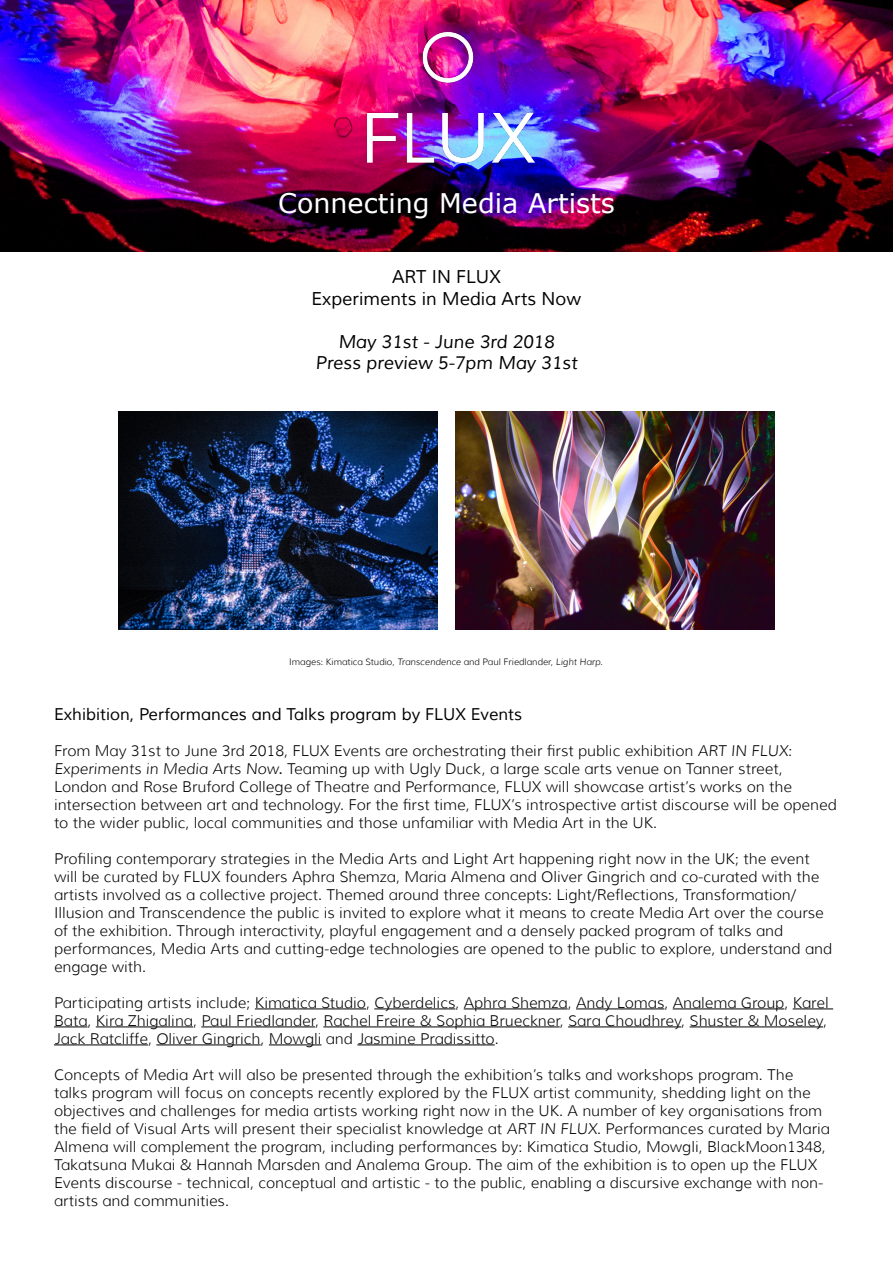
<style>
.page{position:relative;width:893px;height:1263px;background:#fff}
.page>*{position:absolute;margin:0;border:0;box-sizing:border-box;transform-origin:0 0}
.t1{font:27px "Verdana";color:#fff}
.t2{font:italic 18px/21.6px "Muli";color:#000;text-align:center}
.t3{font:18px/21.6px "Muli";color:#000;text-align:center}
.t4{font:16.5px "Muli";color:#000}
.t5{font:300 15px/18px "Muli";color:#000}
.t6{font:300 9px "Muli";color:#000}
.s1{font-style:italic}
.s2{font-weight:400}
</style>
<div class="page">
<img style="left:0;top:0;width:893px;height:252px">
<img style="left:268px;top:0;width:396px;height:170px">
<img style="left:119px;top:411px;width:319px;height:219px">
<img style="left:455px;top:411px;width:319px;height:219px">
<hr style="left:255px;top:1008px;width:111px;height:1px;background:#000">
<hr style="left:374px;top:1008px;width:81px;height:1px;background:#000">
<hr style="left:464px;top:1008px;width:104px;height:1px;background:#000">
<hr style="left:576px;top:1008px;width:88px;height:1px;background:#000">
<hr style="left:673px;top:1008px;width:111px;height:1px;background:#000">
<hr style="left:793px;top:1008px;width:40px;height:1px;background:#000">
<hr style="left:54px;top:1026px;width:33px;height:1px;background:#000">
<hr style="left:96px;top:1026px;width:97px;height:1px;background:#000">
<hr style="left:201px;top:1026px;width:114px;height:1px;background:#000">
<hr style="left:323px;top:1026px;width:237px;height:1px;background:#000">
<hr style="left:568px;top:1026px;width:113px;height:1px;background:#000">
<hr style="left:690px;top:1026px;width:133px;height:1px;background:#000">
<hr style="left:54px;top:1044px;width:94px;height:1px;background:#000">
<hr style="left:156px;top:1044px;width:105px;height:1px;background:#000">
<hr style="left:269px;top:1044px;width:52px;height:1px;background:#000">
<hr style="left:357px;top:1044px;width:138px;height:1px;background:#000">
<h1 class="t1" style="left:278px;top:184px;width:338px">Connecting Media Artists</h1>
<p class="t3" style="left:312px;top:266px;width:271px">ART IN FLUX<br>Experiments in Media Arts Now</p>
<p class="t2" style="left:315px;top:331px;width:263px">May 31st - June 3rd 2018<br>Press preview 5-7pm May 31st</p>
<p class="t6" style="left:289px;top:656px;width:315px">Images: Kimatica Studio, <span class="s1">Transcendence</span> and Paul Friedlander, <span class="s1">Light Harp</span>.</p>
<p class="t4" style="left:54px;top:704px;width:470px">Exhibition, Performances and Talks program by FLUX Events</p>
<p class="t5" style="left:54px;top:741px;width:784px">From May 31st to June 3rd 2018, FLUX Events are orchestrating their first public exhibition <span class="s1">ART IN FLUX:<br>Experiments in Media Arts Now</span><span class="s2">.</span> Teaming up with Ugly Duck, a large scale arts venue on Tanner street, London and Rose Bruford College of Theatre and Performance, FLUX will showcase artist’s works on the intersection between art and technology. For the first time, FLUX’s introspective artist discourse will be opened to the wider public, local communities and those unfamiliar with Media Art in the UK.</p>
<p class="t5" style="left:54px;top:849px;width:780px">Profiling contemporary strategies in the Media Arts and Light Art happening right now in the UK; the event will be curated by FLUX founders Aphra Shemza, Maria Almena and Oliver Gingrich and co-curated with the artists involved as a collective project. Themed around three concepts: Light/Reflections, Transformation/ Illusion and Transcendence the public is invited to explore what it means to create Media Art over the course of the exhibition. Through interactivity, playful engagement and a densely packed program of talks and performances, Media Arts and cutting-edge technologies are opened to the public to explore, understand and engage with.</p>
<p class="t5" style="left:54px;top:993px;width:776px">Participating artists include; Kimatica Studio, Cyberdelics, Aphra Shemza, Andy Lomas, Analema Group, Karel<br>Bata, Kira Zhigalina, Paul Friedlander, Rachel Freire &amp; Sophia Brueckner, Sara Choudhrey, Shuster &amp; Moseley,<br>Jack Ratcliffe, Oliver Gingrich, Mowgli and Jasmine Pradissitto.</p>
<p class="t5" style="left:54px;top:1065px;width:777px">Concepts of Media Art will also be presented through the exhibition’s talks and workshops program. The talks program will focus on concepts recently explored by the FLUX artist community, shedding light on the objectives and challenges for media artists working right now in the UK. A number of key organisations from the field of Visual Arts will present their specialist knowledge at <span class="s1">ART IN FLUX</span>. Performances curated by Maria Almena will complement the program, including performances by: Kimatica Studio, Mowgli, BlackMoon1348, Takatsuna Mukai &amp; Hannah Marsden and Analema Group. The aim of the exhibition is to open up the FLUX Events discourse - technical, conceptual and artistic - to the public, enabling a discursive exchange with non&shy;artists and communities.</p>
</div>
